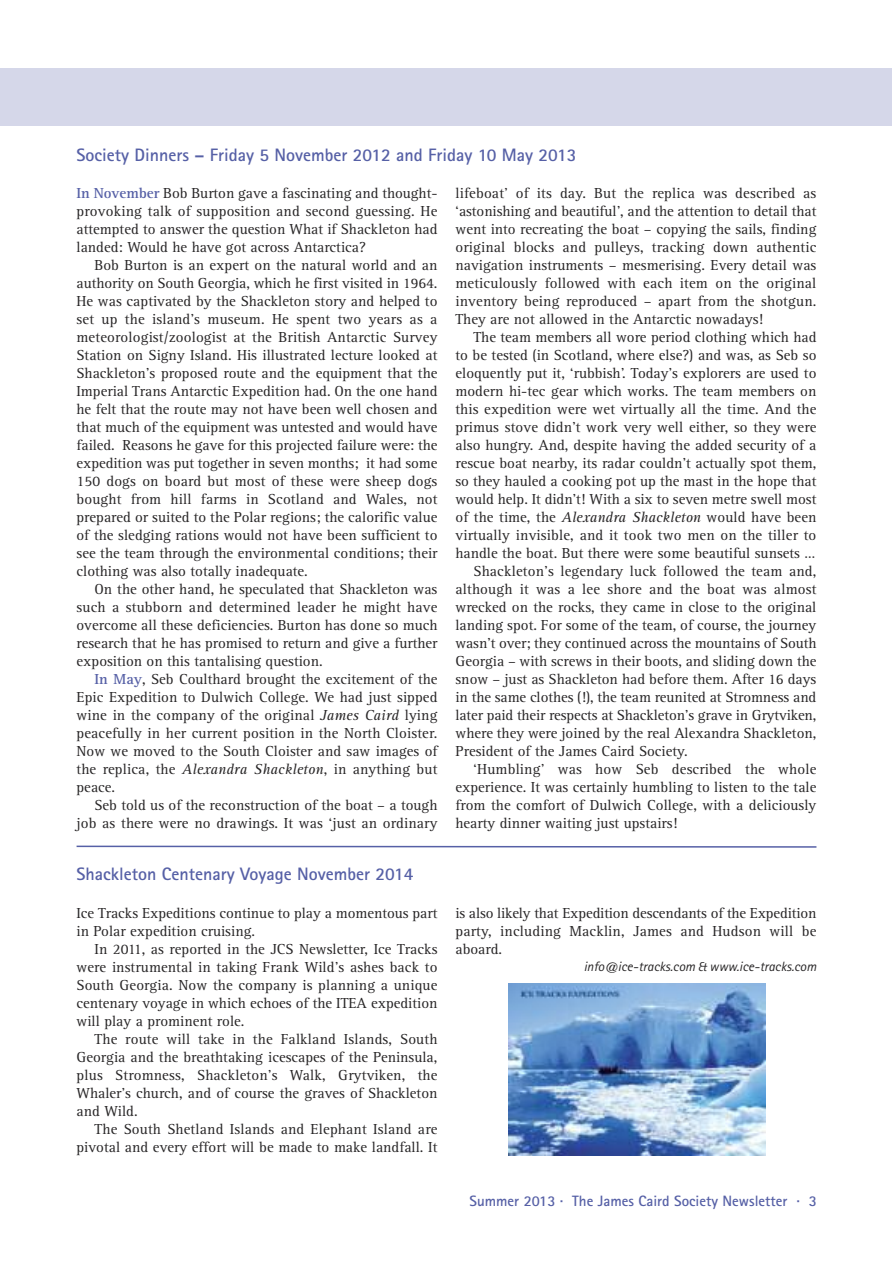
<style>
.page{position:relative;width:893px;height:1263px;background:#fff}
.page>*{position:absolute;margin:0;border:0;box-sizing:border-box;transform-origin:0 0}
.t1{font:700 18px "Rotis Sans Serif";color:#5660a6}
.t2{font:15px/18px "Rotis Serif";color:#272526;text-align:justify}
.t3{font:700 15px "Rotis Sans Serif";color:#5660a6}
.t4{font:italic 13.5px "Rotis Sans Serif";color:#272526}
.s1{font-weight:700;color:#5660a6}
.s2{font-style:italic}
</style>
<div class="page">
<div style="left:0;top:68px;width:891px;height:58px;background:#d5d7e9"></div>
<img style="left:509px;top:983px;width:256px;height:172px">
<svg style="left:76px;top:845px;width:741px;height:3px"></svg>
<p class="t1" style="left:77px;top:148px;width:501px">Society Dinners – Friday 5 November 2012 and Friday 10 May 2013</p>
<p class="t2" style="left:77px;top:186px;width:362px"><span class="s1">In November</span> Bob Burton gave a fascinating and thought&shy;provoking talk of supposition and second guessing. He attempted to answer the question What if Shackleton had landed: Would he have got across Antarctica?</p>
<p class="t2" style="left:77px;top:258px;width:362px;text-indent:18px">Bob Burton is an expert on the natural world and an authority on South Georgia, which he first visited in 1964.<br>He was captivated by the Shackleton story and helped to set up the island’s museum. He spent two years as a meteorologist/zoologist at the British Antarctic Survey Station on Signy Island. His illustrated lecture looked at Shackleton’s proposed route and the equipment that the Imperial Trans Antarctic Expedition had. On the one hand he felt that the route may not have been well chosen and that much of the equipment was untested and would have failed. Reasons he gave for this projected failure were: the expedition was put together in seven months; it had some 150 dogs on board but most of these were sheep dogs bought from hill farms in Scotland and Wales, not prepared or suited to the Polar regions; the calorific value of the sledging rations would not have been sufficient to see the team through the environmental conditions; their clothing was also totally inadequate.</p>
<p class="t2" style="left:77px;top:582px;width:362px;text-indent:18px">On the other hand, he speculated that Shackleton was such a stubborn and determined leader he might have overcome all these deficiencies. Burton has done so much research that he has promised to return and give a further exposition on this tantalising question.</p>
<p class="t2" style="left:77px;top:672px;width:362px;text-indent:18px"><span class="s1">In May</span>, Seb Coulthard brought the excitement of the Epic Expedition to Dulwich College. We had just sipped wine in the company of the original <span class="s2">James Caird</span> lying peacefully in her current position in the North Cloister.<br>Now we moved to the South Cloister and saw images of the replica, the <span class="s2">Alexandra Shackleton</span>, in anything but peace.</p>
<p class="t2" style="left:77px;top:798px;width:362px;text-align:right">Seb told us of the reconstruction of the boat – a tough job as there were no drawings. It was ‘just an ordinary</p>
<p class="t2" style="left:455px;top:186px;width:362px">lifeboat’ of its day. But the replica was described as ‘astonishing and beautiful’, and the attention to detail that went into recreating the boat – copying the sails, finding original blocks and pulleys, tracking down authentic navigation instruments – mesmerising. Every detail was meticulously followed with each item on the original inventory being reproduced – apart from the shotgun.<br>They are not allowed in the Antarctic nowadays!</p>
<p class="t2" style="left:473px;top:330px;width:344px">The team members all wore period clothing which had</p>
<p class="t2" style="left:455px;top:348px;width:362px">to be tested (in Scotland, where else?) and was, as Seb so</p>
<p class="t2" style="left:455px;top:366px;width:362px">eloquently put it, ‘rubbish’. Today’s explorers are used to</p>
<p class="t2" style="left:455px;top:384px;width:362px">modern hi-tec gear which works. The team members on</p>
<p class="t2" style="left:455px;top:402px;width:362px">this expedition were wet virtually all the time. And the</p>
<p class="t2" style="left:455px;top:420px;width:362px">primus stove didn’t work very well either, so they were</p>
<p class="t2" style="left:455px;top:438px;width:362px">also hungry. And, despite having the added security of a</p>
<p class="t2" style="left:455px;top:456px;width:362px">rescue boat nearby, its radar couldn’t actually spot them,</p>
<p class="t2" style="left:455px;top:474px;width:362px">so they hauled a cooking pot up the mast in the hope that</p>
<p class="t2" style="left:455px;top:492px;width:362px">would help. It didn’t! With a six to seven metre swell most</p>
<p class="t2" style="left:455px;top:510px;width:362px">of the time, the <span class="s2">Alexandra Shackleton</span> would have been</p>
<p class="t2" style="left:455px;top:528px;width:362px">virtually invisible, and it took two men on the tiller to</p>
<p class="t2" style="left:455px;top:546px;width:361px">handle the boat. But there were some beautiful sunsets …</p>
<p class="t2" style="left:473px;top:564px;width:344px">Shackleton’s legendary luck followed the team and,</p>
<p class="t2" style="left:455px;top:582px;width:362px">although it was a lee shore and the boat was almost</p>
<p class="t2" style="left:455px;top:600px;width:362px">wrecked on the rocks, they came in close to the original</p>
<p class="t2" style="left:455px;top:618px;width:362px">landing spot. For some of the team, of course, the journey</p>
<p class="t2" style="left:455px;top:636px;width:362px">wasn’t over; they continued across the mountains of South</p>
<p class="t2" style="left:455px;top:654px;width:362px">Georgia – with screws in their boots, and sliding down the</p>
<p class="t2" style="left:455px;top:672px;width:362px">snow – just as Shackleton had before them. After 16 days</p>
<p class="t2" style="left:455px;top:690px;width:362px">in the same clothes (!), the team reunited at Stromness and</p>
<p class="t2" style="left:455px;top:708px;width:362px">later paid their respects at Shackleton’s grave in Grytviken,</p>
<p class="t2" style="left:455px;top:726px;width:362px">where they were joined by the real Alexandra Shackleton,</p>
<p class="t2" style="left:455px;top:744px;width:234px">President of the James Caird Society.</p>
<p class="t2" style="left:473px;top:762px;width:344px">‘Humbling’ was how Seb described the whole</p>
<p class="t2" style="left:455px;top:780px;width:362px">experience. It was certainly humbling to listen to the tale</p>
<p class="t2" style="left:455px;top:798px;width:362px">from the comfort of Dulwich College, with a deliciously</p>
<p class="t2" style="left:455px;top:816px;width:223px">hearty dinner waiting just upstairs!</p>
<p class="t1" style="left:77px;top:867px;width:338px">Shackleton Centenary Voyage November 2014</p>
<p class="t2" style="left:77px;top:906px;width:362px">Ice Tracks Expeditions continue to play a momentous part in Polar expedition cruising.</p>
<p class="t2" style="left:77px;top:942px;width:362px;text-indent:18px">In 2011, as reported in the JCS Newsletter, Ice Tracks were instrumental in taking Frank Wild’s ashes back to South Georgia. Now the company is planning a unique centenary voyage in which echoes of the ITEA expedition will play a prominent role.</p>
<p class="t2" style="left:77px;top:1032px;width:362px;text-indent:18px">The route will take in the Falkland Islands, South Georgia and the breathtaking icescapes of the Peninsula, plus Stromness, Shackleton’s Walk, Grytviken, the Whaler’s church, and of course the graves of Shackleton and Wild.</p>
<p class="t2" style="left:77px;top:1122px;width:362px;text-align:right">The South Shetland Islands and Elephant Island are pivotal and every effort will be made to make landfall. It</p>
<p class="t2" style="left:455px;top:906px;width:362px">is also likely that Expedition descendants of the Expedition party, including Macklin, James and Hudson will be aboard.</p>
<p class="t4" style="left:584px;top:962px;width:234px">info@ice-tracks.com &amp; www.ice-tracks.com</p>
<p class="t3" style="left:470px;top:1196px;width:349px">Summer 2013 · The James Caird Society Newsletter · 3</p>
</div>
